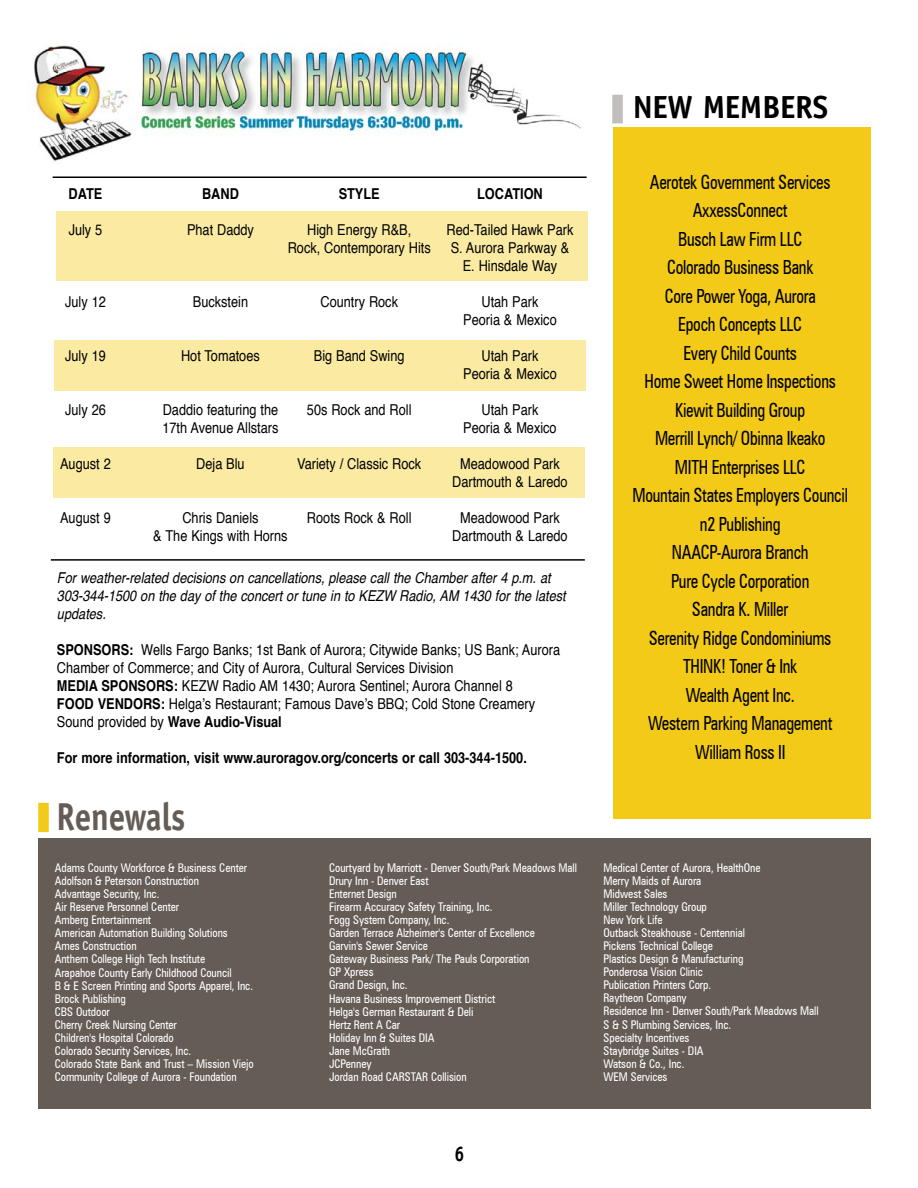
<style>
.page{position:relative;width:918px;height:1188px;background:#fff}
.page>*{position:absolute;margin:0;border:0;box-sizing:border-box;transform-origin:0 0}
.t1{font:700 39px "Officina Sans";letter-spacing:-.005em;color:#645c55;scale:.85 1}
.t2{font:700 31.95px "Officina Sans";letter-spacing:-.01em;color:#000}
.t3{font:700 21px "Officina Sans";color:#000;scale:.85 1}
.t4{font:condensed 19.5px/28.5px "Zurich BT";letter-spacing:-.015em;color:#000;text-align:center;scale:.85 1}
.t5{font:15px/18px "Helvetica";color:#000;text-align:center;scale:.85 1}
.t6{font:italic 15px/18px "Helvetica";color:#000;scale:.85 1}
.t7{font:700 15px "Helvetica";color:#000;scale:.85 1}
.t8{font:condensed 12px/13px "Zurich BT";letter-spacing:-.005em;color:#fff;scale:.95 1}
.s1{font-weight:700}
</style>
<div class="page">
<div style="left:56px;top:212px;width:532px;height:69px;background:#faeaa2"></div>
<div style="left:54px;top:341px;width:532px;height:50px;background:#faeaa2"></div>
<div style="left:54px;top:447px;width:531px;height:50px;background:#faeaa2"></div>
<div style="left:612px;top:95px;width:11px;height:28px;background:#c1bebb"></div>
<div style="left:613px;top:127px;width:258px;height:691px;background:#f2ca17"></div>
<div style="left:38px;top:838px;width:833px;height:271px;background:#645c55"></div>
<div style="left:38px;top:803px;width:11px;height:29px;background:#f2ca17"></div>
<img style="left:34px;top:44px;width:547px;height:117px">
<hr style="left:51px;top:559px;width:534px;height:2px;background:#000">
<hr style="left:53px;top:176px;width:534px;height:2px;background:#000">
<p class="t7" style="left:69px;top:187px;width:41px">DATE</p>
<p class="t7" style="left:202px;top:187px;width:45px">BAND</p>
<p class="t7" style="left:339px;top:187px;width:50px">STYLE</p>
<p class="t7" style="left:477px;top:187px;width:79px">LOCATION</p>
<p class="t5" style="left:69px;top:222px;width:41px">July 5</p>
<p class="t5" style="left:187px;top:222px;width:80px">Phat Daddy</p>
<p class="t5" style="left:307px;top:222px;width:124px">High Energy R&amp;B,</p>
<p class="t5" style="left:447px;top:222px;width:151px">Red-Tailed Hawk Park</p>
<p class="t5" style="left:288px;top:240px;width:170px">Rock, Contemporary Hits</p>
<p class="t5" style="left:451px;top:240px;width:141px">S. Aurora Parkway &amp;<br>E. Hinsdale Way</p>
<p class="t5" style="left:65px;top:294px;width:49px">July 12</p>
<p class="t5" style="left:193px;top:294px;width:67px">Buckstein</p>
<p class="t5" style="left:320px;top:294px;width:93px">Country Rock</p>
<p class="t5" style="left:463px;top:294px;width:112px">Utah Park<br>Peoria &amp; Mexico</p>
<p class="t5" style="left:65px;top:348px;width:49px">July 19</p>
<p class="t5" style="left:181px;top:348px;width:94px">Hot Tomatoes</p>
<p class="t5" style="left:314px;top:348px;width:108px">Big Band Swing</p>
<p class="t5" style="left:463px;top:348px;width:112px">Utah Park<br>Peoria &amp; Mexico</p>
<p class="t5" style="left:65px;top:402px;width:49px">July 26</p>
<p class="t5" style="left:163px;top:402px;width:137px">Daddio featuring the</p>
<p class="t5" style="left:307px;top:402px;width:124px">50s Rock and Roll</p>
<p class="t5" style="left:481px;top:402px;width:69px">Utah Park</p>
<p class="t5" style="left:162px;top:420px;width:138px">17th Avenue Allstars</p>
<p class="t5" style="left:463px;top:420px;width:112px">Peoria &amp; Mexico</p>
<p class="t5" style="left:60px;top:456px;width:61px">August 2</p>
<p class="t5" style="left:196px;top:456px;width:59px">Deja Blu</p>
<p class="t5" style="left:297px;top:456px;width:148px">Variety / Classic Rock</p>
<p class="t5" style="left:452px;top:456px;width:137px">Meadowood Park<br>Dartmouth &amp; Laredo</p>
<p class="t5" style="left:60px;top:510px;width:61px">August 9</p>
<p class="t5" style="left:182px;top:510px;width:91px">Chris Daniels</p>
<p class="t5" style="left:307px;top:510px;width:124px">Roots Rock &amp; Roll</p>
<p class="t5" style="left:460px;top:510px;width:119px">Meadowood Park</p>
<p class="t5" style="left:153px;top:528px;width:160px">&amp; The Kings with Horns</p>
<p class="t5" style="left:452px;top:528px;width:137px">Dartmouth &amp; Laredo</p>
<p class="t6" style="left:57px;top:570px;width:600px">For weather-related decisions on cancellations, please call the Chamber after 4 p.m. at<br>303-344-1500 on the day of the concert or tune in to KEZW Radio, AM 1430 for the latest updates.</p>
<p class="t5" style="left:57px;top:642px;width:594px;text-align:left"><span class="s1">SPONSORS:</span> Wells Fargo Banks; 1st Bank of Aurora; Citywide Banks; US Bank; Aurora Chamber of Commerce; and City of Aurora, Cultural Services Division<br><span class="s1">MEDIA SPONSORS:</span> KEZW Radio AM 1430; Aurora Sentinel; Aurora Channel 8<br><span class="s1">FOOD VENDORS:</span> Helga’s Restaurant; Famous Dave’s BBQ; Cold Stone Creamery Sound provided by <span class="s1">Wave Audio-Visual</span></p>
<p class="t7" style="left:57px;top:752px;width:554px">For more information, visit www.auroragov.org/concerts or call 303-344-1500.</p>
<h1 class="t1" style="left:57px;top:792px;width:153px">Renewals</h1>
<h2 class="t2" style="left:633px;top:87px;width:197px">NEW MEMBERS</h2>
<p class="t4" style="left:632px;top:167px;width:255px">Aerotek Government Services<br>AxxessConnect<br>Busch Law Firm LLC<br>Colorado Business Bank<br>Core Power Yoga, Aurora<br>Epoch Concepts LLC<br>Every Child Counts<br>Home Sweet Home Inspections<br>Kiewit Building Group<br>Merrill Lynch/ Obinna Ikeako<br>MITH Enterprises LLC<br>Mountain States Employers Council n2 Publishing<br>NAACP-Aurora Branch<br>Pure Cycle Corporation<br>Sandra K. Miller<br>Serenity Ridge Condominiums<br>THINK! Toner &amp; Ink<br>Wealth Agent Inc.<br>Western Parking Management<br>William Ross II</p>
<p class="t8" style="left:55px;top:861px;width:211px">Adams County Workforce &amp; Business Center<br>Adolfson &amp; Peterson Construction<br>Advantage Security, Inc.<br>Air Reserve Personnel Center<br>Amberg Entertainment<br>American Automation Building Solutions<br>Ames Construction<br>Anthem College High Tech Institute<br>Arapahoe County Early Childhood Council<br>B &amp; E Screen Printing and Sports Apparel, Inc.<br>Brock Publishing<br>CBS Outdoor<br>Cherry Creek Nursing Center<br>Children's Hospital Colorado<br>Colorado Security Services, Inc.<br>Colorado State Bank and Trust – Mission Viejo<br>Community College of Aurora - Foundation</p>
<p class="t8" style="left:329px;top:861px;width:262px">Courtyard by Marriott - Denver South/Park Meadows Mall<br>Drury Inn - Denver East<br>Enternet Design<br>Firearm Accuracy Safety Training, Inc.<br>Fogg System Company, Inc.<br>Garden Terrace Alzheimer's Center of Excellence<br>Garvin's Sewer Service<br>Gateway Business Park/ The Pauls Corporation<br>GP Xpress<br>Grand Design, Inc.<br>Havana Business Improvement District<br>Helga's German Restaurant &amp; Deli<br>Hertz Rent A Car<br>Holiday Inn &amp; Suites DIA<br>Jane McGrath<br>JCPenney<br>Jordan Road CARSTAR Collision</p>
<p class="t8" style="left:604px;top:861px;width:228px">Medical Center of Aurora, HealthOne<br>Merry Maids of Aurora<br>Midwest Sales<br>Miller Technology Group<br>New York Life<br>Outback Steakhouse - Centennial<br>Pickens Technical College<br>Plastics Design &amp; Manufacturing<br>Ponderosa Vision Clinic<br>Publication Printers Corp.<br>Raytheon Company<br>Residence Inn - Denver South/Park Meadows Mall<br>S &amp; S Plumbing Services, Inc.<br>Specialty Incentives<br>Staybridge Suites - DIA<br>Watson &amp; Co., Inc.<br>WEM Services</p>
<h3 class="t3" style="left:454px;top:1140px;width:13px">6</h3>
</div>
